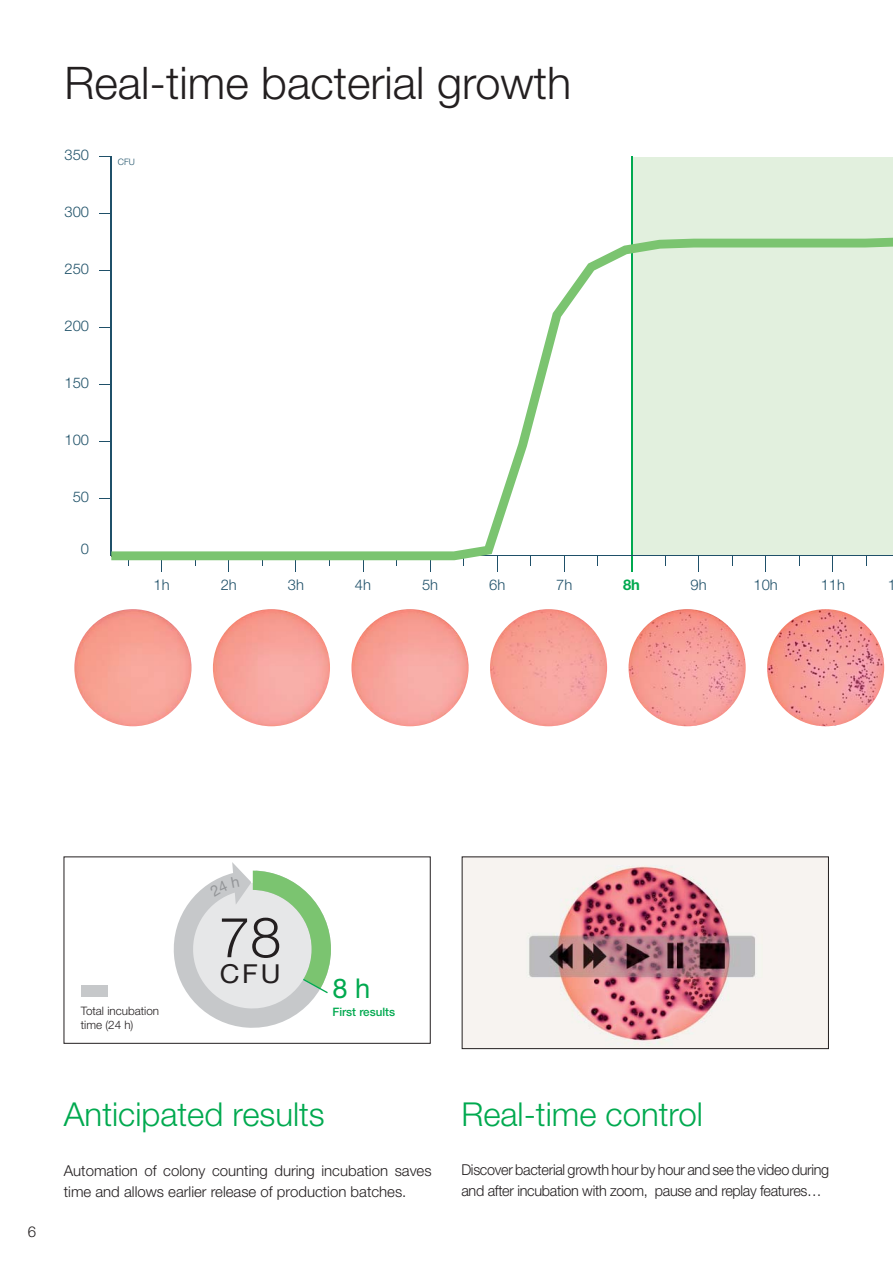
<style>
.page{position:relative;width:893px;height:1263px;background:#fff}
.page>*{position:absolute;margin:0;border:0;box-sizing:border-box;transform-origin:0 0}
.t1{font:300 55.95px "Helvetica Neue";color:#231f20}
.t2{font:300 45px "Helvetica Neue";color:#231f20}
.t3{font:300 33px "Helvetica Neue";color:#00a94f}
.t4{font:27.3px "Helvetica Neue";color:#00a94f}
.t5{font:26.1px "Helvetica Neue";color:#231f20;scale:1.05 1}
.t6{font:300 15px/21px "Helvetica Neue";letter-spacing:-.02em;color:#231f20;scale:.96 1}
.t7{font:300 15px/21px "Helvetica Neue";color:#231f20}
.t8{font:300 15px "Helvetica Neue";letter-spacing:-.02em;color:#231f20}
.t9{font:300 14.7px "Helvetica Neue";color:#1f5069}
.t10{font:300 14.7px "Helvetica Neue";color:#205269}
.t11{font:700 14.7px "Helvetica Neue";color:#00a94f}
.t12{font:300 11.7px/14px "Helvetica Neue";color:#231f20}
.t13{font:500 11.7px "Helvetica Neue";color:#00a94f}
.t14{font:300 8.85px "Helvetica Neue";color:#205269}
</style>
<div class="page">
<div style="left:81px;top:985px;width:26px;height:11px;background:#c6c8ca"></div>
<img style="left:464px;top:859px;width:363px;height:188px">
<div style="left:462px;top:857px;width:367px;height:192px;border:1px solid #231f20"></div>
<div style="left:632px;top:157px;width:261px;height:398px;background:#e2f0de"></div>
<hr style="left:631px;top:157px;width:1px;height:415px;background:#00a94f">
<svg style="left:161px;top:560px;width:1px;height:12px"></svg>
<svg style="left:228px;top:560px;width:1px;height:12px"></svg>
<svg style="left:363px;top:560px;width:1px;height:12px"></svg>
<svg style="left:430px;top:560px;width:1px;height:12px"></svg>
<svg style="left:497px;top:560px;width:1px;height:12px"></svg>
<svg style="left:564px;top:560px;width:1px;height:12px"></svg>
<svg style="left:698px;top:560px;width:1px;height:12px"></svg>
<svg style="left:765px;top:560px;width:1px;height:12px"></svg>
<svg style="left:832px;top:560px;width:1px;height:12px"></svg>
<hr style="left:111px;top:156px;width:1px;height:400px;background:#1f5069">
<svg style="left:111px;top:235px;width:782px;height:325px"></svg>
<img style="left:74px;top:609px;width:117px;height:117px;border-radius:50%">
<img style="left:213px;top:609px;width:117px;height:117px;border-radius:50%">
<img style="left:351px;top:609px;width:118px;height:117px;border-radius:50%">
<img style="left:490px;top:609px;width:117px;height:117px;border-radius:50%">
<img style="left:628px;top:609px;width:118px;height:117px;border-radius:50%">
<img style="left:767px;top:609px;width:117px;height:117px;border-radius:50%">
<svg style="left:173px;top:862px;width:158px;height:166px"></svg>
<h2 class="t2" style="left:64px;top:67px;width:508px">Real-time bacterial growth</h2>
<p class="t10" style="left:64px;top:150px;width:26px">350</p>
<p class="t10" style="left:64px;top:207px;width:26px">300</p>
<p class="t10" style="left:64px;top:264px;width:26px">250</p>
<p class="t10" style="left:64px;top:321px;width:26px">200</p>
<p class="t10" style="left:64px;top:378px;width:26px">150</p>
<p class="t10" style="left:64px;top:435px;width:26px">100</p>
<p class="t10" style="left:73px;top:492px;width:18px">50</p>
<p class="t10" style="left:81px;top:543px;width:10px">0</p>
<p class="t14" style="left:118px;top:159px;width:19px">CFU</p>
<p class="t9" style="left:154px;top:580px;width:18px">1h</p>
<p class="t9" style="left:221px;top:580px;width:18px">2h</p>
<p class="t9" style="left:288px;top:580px;width:18px">3h</p>
<p class="t9" style="left:355px;top:580px;width:18px">4h</p>
<p class="t9" style="left:422px;top:580px;width:18px">5h</p>
<p class="t9" style="left:489px;top:580px;width:18px">6h</p>
<p class="t9" style="left:556px;top:580px;width:18px">7h</p>
<p class="t11" style="left:623px;top:580px;width:18px">8h</p>
<p class="t9" style="left:690px;top:580px;width:18px">9h</p>
<p class="t9" style="left:754px;top:580px;width:26px">10h</p>
<p class="t9" style="left:821px;top:580px;width:26px">11h</p>
<p class="t9" style="left:888px;top:580px;width:10px">1</p>
<h1 class="t1" style="left:219px;top:917px;width:64px">78</h1>
<h3 class="t5" style="left:220px;top:959px;width:59px">CFU</h3>
<h3 class="t4" style="left:332px;top:973px;width:39px">8 h</h3>
<p class="t12" style="left:81px;top:1005px;width:80px">Total incubation time (24 h)</p>
<p class="t13" style="left:332px;top:1005px;width:64px">First results</p>
<p class="t8" style="left:28px;top:1226px;width:10px">6</p>
<h3 class="t3" style="left:64px;top:1103px;width:262px">Anticipated results</h3>
<p class="t7" style="left:64px;top:1162px;width:369px">Automation of colony counting during incubation saves time and allows earlier release of production batches.</p>
<h3 class="t3" style="left:461px;top:1102px;width:243px">Real-time control</h3>
<p class="t6" style="left:461px;top:1161px;width:385px">Discover bacterial growth hour by hour and see the video during and after incubation with zoom, pause and replay features…</p>
</div>
